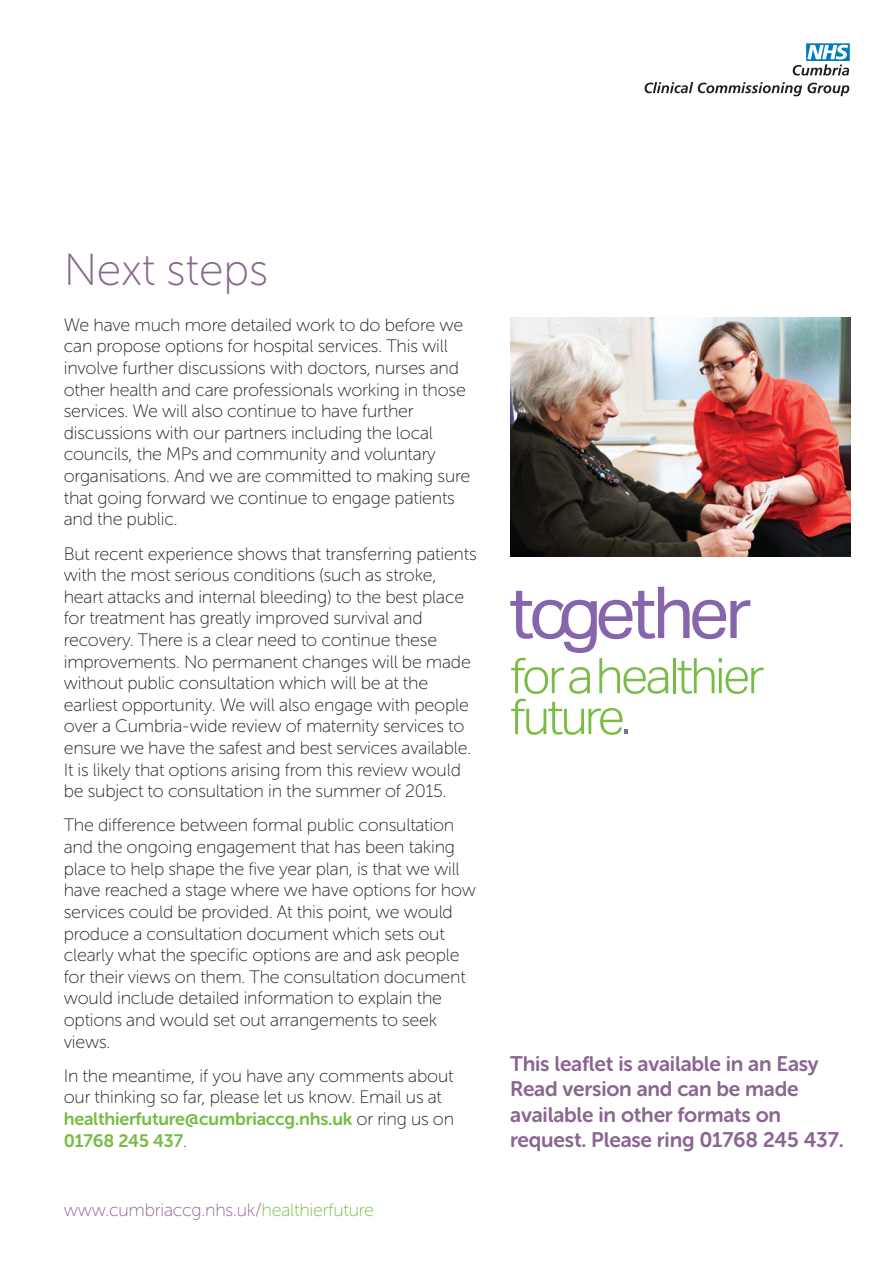
<style>
.page{position:relative;width:893px;height:1263px;background:#fff}
.page>*{position:absolute;margin:0;border:0;box-sizing:border-box;transform-origin:0 0}
.t1{font:45px "Museo Sans Rounded 100";color:#8b6591}
.t2{font:21px/25.2px "Museo Sans Rounded 700";letter-spacing:-.01em;color:#8b6591}
.t3{font:18px/21.6px "Museo Sans Rounded 100";letter-spacing:-.01em;color:#231f20}
.t4{font:18px/21.6px "Museo Sans Rounded 700";letter-spacing:-.01em;color:#77bc43}
.t5{font:18px "Museo Sans Rounded 100";letter-spacing:-.01em;color:#8b6591}
.s1{font-family:"Museo Sans Rounded 100";color:#231f20}
.s2{color:#77bc43}
</style>
<div class="page">
<svg style="left:645px;top:43px;width:205px;height:53px"></svg>
<svg style="left:510px;top:587px;width:254px;height:148px"></svg>
<img style="left:510px;top:317px;width:340px;height:240px">
<h1 class="t1" style="left:64px;top:253px;width:206px">Next steps</h1>
<p class="t3" style="left:64px;top:315px;width:408px">We have much more detailed work to do before we can propose options for hospital services. This will involve further discussions with doctors, nurses and other health and care professionals working in those services. We will also continue to have further discussions with our partners including the local councils, the MPs and community and voluntary organisations. And we are committed to making sure that going forward we continue to engage patients and the public.</p>
<p class="t3" style="left:64px;top:544px;width:414px">But recent experience shows that transferring patients with the most serious conditions (such as stroke, heart attacks and internal bleeding) to the best place for treatment has greatly improved survival and recovery. There is a clear need to continue these improvements. No permanent changes will be made without public consultation which will be at the earliest opportunity. We will also engage with people over a Cumbria-wide review of maternity services to ensure we have the safest and best services available.<br>It is likely that options arising from this review would be subject to consultation in the summer of 2015.</p>
<p class="t3" style="left:64px;top:816px;width:414px">The difference between formal public consultation and the ongoing engagement that has been taking place to help shape the five year plan, is that we will have reached a stage where we have options for how services could be provided. At this point, we would produce a consultation document which sets out clearly what the specific options are and ask people for their views on them. The consultation document would include detailed information to explain the options and would set out arrangements to seek views.</p>
<p class="t3" style="left:64px;top:1067px;width:391px">In the meantime, if you have any comments about our thinking so far, please let us know. Email us at</p>
<p class="t4" style="left:64px;top:1110px;width:392px">healthierfuture@cumbriaccg.nhs.uk <span class="s1">or ring us on<br></span>01768 245 437<span class="s1">.</span></p>
<p class="t5" style="left:64px;top:1203px;width:312px">www.cumbriaccg.nhs.uk/<span class="s2">healthierfuture</span></p>
<p class="t2" style="left:510px;top:1053px;width:335px">This leaflet is available in an Easy<br>Read version and can be made available in other formats on request. Please ring 01768 245 437.</p>
</div>
